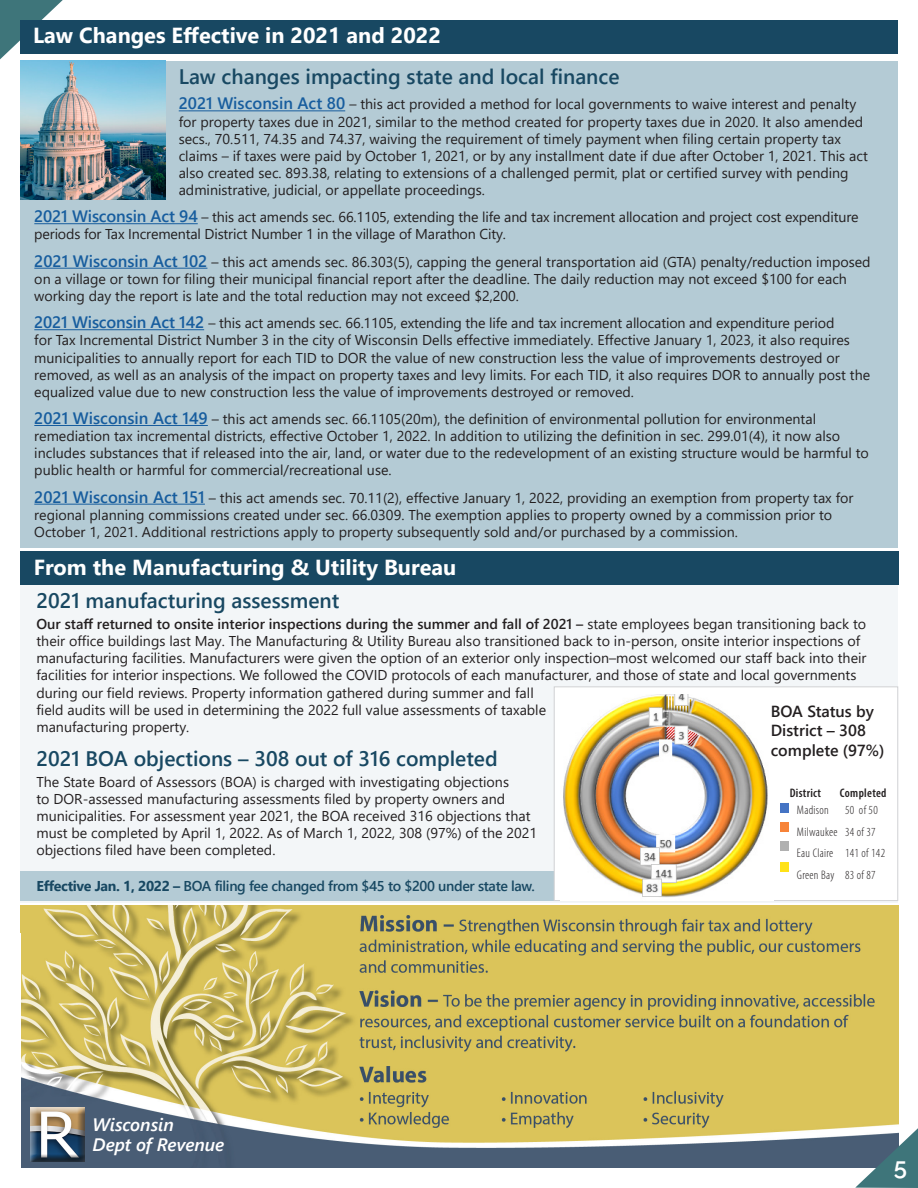
<style>
.page{position:relative;width:918px;height:1188px;background:#fff}
.page>*{position:absolute;margin:0;border:0;box-sizing:border-box;transform-origin:0 0}
.Heading_12__black{font:600 24px "Raleway";color:#fff}
.Heading_14_pt_-_whit{font:700 21.75px "Segoe UI";color:#fff}
.Heading_14_pt_Blue{font:600 21px "Segoe UI";color:#184862}
.Heading_11_pt_black{font:600 21px "Segoe UI";color:#184862}
.t1{font:italic 600 18px/19.5px "Segoe UI";color:#fff}
.t2{font:600 16.05px/19.2px "Segoe UI";color:#231f20}
.Heading_11_pt_black-2{font:14.25px/17.1px "Segoe UI";color:#231f20}
.t3{font:600 14.25px "Segoe UI";letter-spacing:-.025em;color:#184862}
.t4{font:300 condensed 12.45px "Myriad Pro";letter-spacing:.025em;color:#231f20}
.t5{font:600 condensed 12.45px "Myriad Pro";letter-spacing:.025em;color:#231f20}
.s1{font-weight:600;font-size:16.5px;color:#175d9e}
.s2{font-weight:600}
.s3{font-weight:700}
</style>
<div class="page">
<img style="left:20px;top:905px;width:879px;height:263px">
<svg style="left:0;top:0;width:63px;height:59px"></svg>
<div style="left:20px;top:61px;width:878px;height:487px;background:#b4cbd5"></div>
<hr style="left:179px;top:110px;width:166px;height:1px;background:#175d9e">
<hr style="left:34px;top:223px;width:164px;height:1px;background:#175d9e">
<hr style="left:34px;top:268px;width:173px;height:1px;background:#175d9e">
<hr style="left:34px;top:329px;width:170px;height:1px;background:#175d9e">
<hr style="left:34px;top:425px;width:174px;height:1px;background:#175d9e">
<hr style="left:34px;top:504px;width:171px;height:1px;background:#175d9e">
<img style="left:21px;top:61px;width:144px;height:139px">
<div style="left:20px;top:20px;width:877px;height:34px;background:#184862"></div>
<div style="left:21px;top:582px;width:877px;height:320px;background:#f3f6f8"></div>
<div style="left:20px;top:871px;width:537px;height:30px;background:#b4cbd5"></div>
<div style="left:20px;top:551px;width:879px;height:34px;background:#184862"></div>
<div style="left:554px;top:687px;width:344px;height:214px;background:#fff;border:1px solid #d1d2d4"></div>
<img style="left:561px;top:694px;width:213px;height:206px">
<div style="left:780px;top:862px;width:9px;height:9px;background:#ffe218"></div>
<div style="left:780px;top:841px;width:9px;height:9px;background:#b0b0b0"></div>
<div style="left:780px;top:823px;width:9px;height:9px;background:#f78338"></div>
<div style="left:780px;top:804px;width:9px;height:9px;background:#4574c4"></div>
<div style="left:29px;top:1107px;width:57px;height:56px;background:#231f20;opacity:.75"></div>
<svg style="left:855px;top:1128px;width:63px;height:60px"></svg>
<p class="Heading_14_pt_-_whit" style="left:33px;top:15px;width:409px">Law Changes Effective in 2021 and 2022</p>
<p class="Heading_14_pt_Blue" style="left:179px;top:57px;width:442px">Law changes impacting state and local finance</p>
<p class="Heading_11_pt_black-2" style="left:179px;top:95px;width:691px"><span class="s1">2021 Wisconsin Act 80</span> – this act provided a method for local governments to waive interest and penalty for property taxes due in 2021, similar to the method created for property taxes due in 2020. It also amended secs., 70.511, 74.35 and 74.37, waiving the requirement of timely payment when filing certain property tax claims – if taxes were paid by October 1, 2021, or by any installment date if due after October 1, 2021. This act also created sec. 893.38, relating to extensions of a challenged permit, plat or certified survey with pending administrative, judicial, or appellate proceedings.</p>
<p class="Heading_11_pt_black-2" style="left:34px;top:207px;width:826px"><span class="s1">2021 Wisconsin Act 94</span> – this act amends sec. 66.1105, extending the life and tax increment allocation and project cost expenditure periods for Tax Incremental District Number 1 in the village of Marathon City.</p>
<p class="Heading_11_pt_black-2" style="left:34px;top:252px;width:838px"><span class="s1">2021 Wisconsin Act 102</span> – this act amends sec. 86.303(5), capping the general transportation aid (GTA) penalty/reduction imposed on a village or town for filing their municipal financial report after the deadline. The daily reduction may not exceed $100 for each working day the report is late and the total reduction may not exceed $2,200.</p>
<p class="Heading_11_pt_black-2" style="left:34px;top:313px;width:837px"><span class="s1">2021 Wisconsin Act 142</span> – this act amends sec. 66.1105, extending the life and tax increment allocation and expenditure period<br>for Tax Incremental District Number 3 in the city of Wisconsin Dells effective immediately. Effective January 1, 2023, it also requires municipalities to annually report for each TID to DOR the value of new construction less the value of improvements destroyed or removed, as well as an analysis of the impact on property taxes and levy limits. For each TID, it also requires DOR to annually post the equalized value due to new construction less the value of improvements destroyed or removed.</p>
<p class="Heading_11_pt_black-2" style="left:34px;top:409px;width:836px"><span class="s1">2021 Wisconsin Act 149</span> – this act amends sec. 66.1105(20m), the definition of environmental pollution for environmental remediation tax incremental districts, effective October 1, 2022. In addition to utilizing the definition in sec. 299.01(4), it now also includes substances that if released into the air, land, or water due to the redevelopment of an existing structure would be harmful to public health or harmful for commercial/recreational use.</p>
<p class="Heading_11_pt_black-2" style="left:34px;top:488px;width:821px"><span class="s1">2021 Wisconsin Act 151</span> – this act amends sec. 70.11(2), effective January 1, 2022, providing an exemption from property tax for regional planning commissions created under sec. 66.0309. The exemption applies to property owned by a commission prior to<br>October 1, 2021. Additional restrictions apply to property subsequently sold and/or purchased by a commission.</p>
<p class="Heading_14_pt_-_whit" style="left:34px;top:547px;width:424px">From the Manufacturing &amp; Utility Bureau</p>
<p class="Heading_14_pt_Blue" style="left:36px;top:581px;width:304px">2021 manufacturing assessment</p>
<p class="Heading_11_pt_black-2" style="left:36px;top:614px;width:832px"><span class="s2">Our staff returned to onsite interior inspections during the summer and fall of 2021 –</span> state employees began transitioning back to their office buildings last May. The Manufacturing &amp; Utility Bureau also transitioned back to in-person, onsite interior inspections of manufacturing facilities. Manufacturers were given the option of an exterior only inspection–most welcomed our staff back into their facilities for interior inspections. We followed the COVID protocols of each manufacturer, and those of state and local governments during our field reviews. Property information gathered during summer and fall<br>field audits will be used in determining the 2022 full value assessments of taxable<br>manufacturing property.</p>
<p class="Heading_11_pt_black" style="left:36px;top:738px;width:463px">2021 BOA objections – 308 out of 316 completed</p>
<p class="Heading_11_pt_black-2" style="left:36px;top:772px;width:502px">The State Board of Assessors (BOA) is charged with investigating objections<br>to DOR-assessed manufacturing assessments filed by property owners and municipalities. For assessment year 2021, the BOA received 316 objections that must be completed by April 1, 2022. As of March 1, 2022, 308 (97%) of the 2021 objections filed have been completed.</p>
<p class="t3" style="left:36px;top:872px;width:500px"><span class="s3">Effective Jan. 1, 2022 –</span> BOA filing fee changed from $45 to $200 under state law.</p>
<p class="t2" style="left:771px;top:701px;width:115px">BOA Status by<br>District – 308 complete (97%)</p>
<p class="t5" style="left:790px;top:786px;width:33px">District</p>
<p class="t5" style="left:840px;top:786px;width:48px">Completed</p>
<p class="t4" style="left:797px;top:803px;width:33px">Madison</p>
<p class="t4" style="left:845px;top:803px;width:34px">50 of 50</p>
<p class="t4" style="left:797px;top:824px;width:80px">Milwaukee 34 of 37</p>
<p class="t4" style="left:797px;top:846px;width:90px">Eau Claire 141 of 142</p>
<p class="t4" style="left:797px;top:867px;width:80px">Green Bay 83 of 87</p>
<p class="t1" style="left:93px;top:1112px;width:133px">Wisconsin<br>Dept of Revenue</p>
<p class="Heading_12__black" style="left:894px;top:1152px;width:15px">5</p>
</div>
